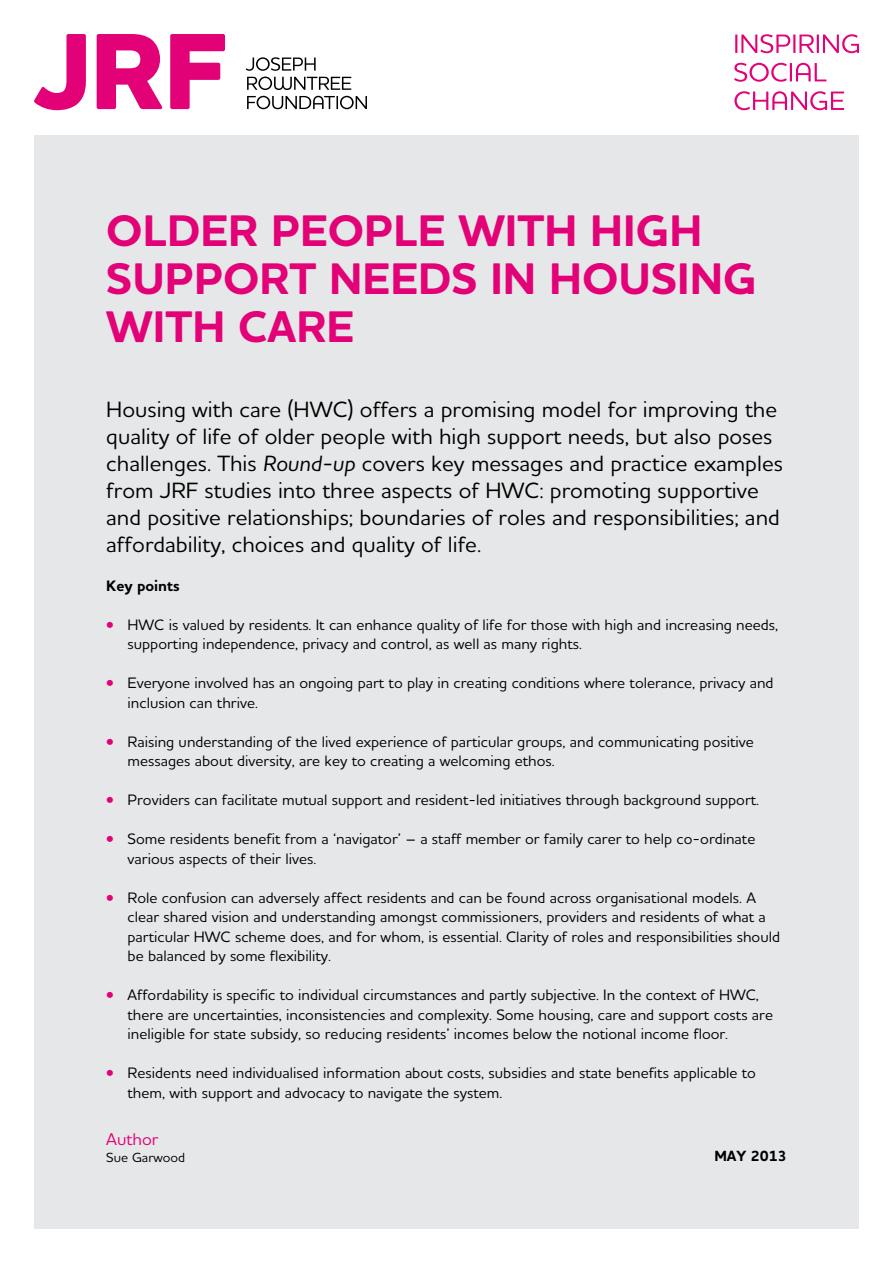
<style>
.page{position:relative;width:893px;height:1263px;background:#fff}
.page>*{position:absolute;margin:0;border:0;box-sizing:border-box;transform-origin:0 0}
.t1{font:700 45px/48px "Houschka Alt Pro";color:#e20177}
.t2{font:500 22.5px/27px "Houschka Alt Pro";color:#000}
.t3{font:500 17.25px "Houschka Alt Pro";color:#e20177}
.t4{font:500 15.3px/19.5px "Houschka Alt Pro";color:#000}
.t5{font:700 15.3px "Houschka Alt Pro";color:#000}
.t6{font:700 15px "Houschka Alt Pro";color:#000}
.t7{font:500 13.5px "Houschka Alt Pro";color:#000}
.s1{font-style:italic}
.s2{font-weight:700;font-size:15px;color:#e20177}
</style>
<div class="page">
<div style="left:34px;top:136px;width:825px;height:1093px;background:#e6e7e8"></div>
<svg style="left:34px;top:34px;width:52px;height:76px"></svg>
<svg style="left:97px;top:34px;width:66px;height:75px"></svg>
<svg style="left:170px;top:34px;width:55px;height:75px"></svg>
<svg style="left:246px;top:57px;width:70px;height:14px"></svg>
<svg style="left:247px;top:77px;width:104px;height:13px"></svg>
<svg style="left:247px;top:96px;width:120px;height:13px"></svg>
<svg style="left:735px;top:34px;width:124px;height:19px"></svg>
<svg style="left:734px;top:63px;width:92px;height:19px"></svg>
<svg style="left:734px;top:91px;width:110px;height:19px"></svg>
<h1 class="t1" style="left:106px;top:207px;width:652px">OLDER PEOPLE WITH HIGH<br>SUPPORT NEEDS IN HOUSING<br>WITH CARE</h1>
<p class="t2" style="left:106px;top:395px;width:678px">Housing with care (HWC) offers a promising model for improving the quality of life of older people with high support needs, but also poses challenges. This <span class="s1">Round-up</span> covers key messages and practice examples from JRF studies into three aspects of HWC: promoting supportive and positive relationships; boundaries of roles and responsibilities; and affordability, choices and quality of life.</p>
<p class="t5" style="left:106px;top:575px;width:75px">KEY POINTS</p>
<p class="t4" style="left:128px;top:614px;width:652px;text-indent:-21px"><span class="s2">•</span> HWC is valued by residents. It can enhance quality of life for those with high and increasing needs, supporting independence, privacy and control, as well as many rights.</p>
<p class="t4" style="left:128px;top:673px;width:647px;text-indent:-21px"><span class="s2">•</span> Everyone involved has an ongoing part to play in creating conditions where tolerance, privacy and inclusion can thrive.</p>
<p class="t4" style="left:128px;top:731px;width:628px;text-indent:-21px"><span class="s2">•</span> Raising understanding of the lived experience of particular groups, and communicating positive messages about diversity, are key to creating a welcoming ethos.</p>
<p class="t4" style="left:106px;top:790px;width:654px"><span class="s2">•</span> Providers can facilitate mutual support and resident-led initiatives through background support.</p>
<p class="t4" style="left:128px;top:829px;width:629px;text-indent:-21px"><span class="s2">•</span> Some residents benefit from a ‘navigator’ – a staff member or family carer to help co-ordinate various aspects of their lives.</p>
<p class="t4" style="left:128px;top:887px;width:654px;text-indent:-21px"><span class="s2">•</span> Role confusion can adversely affect residents and can be found across organisational models. A clear shared vision and understanding amongst commissioners, providers and residents of what a particular HWC scheme does, and for whom, is essential. Clarity of roles and responsibilities should be balanced by some flexibility.</p>
<p class="t4" style="left:128px;top:985px;width:647px;text-indent:-21px"><span class="s2">•</span> Affordability is specific to individual circumstances and partly subjective. In the context of HWC, there are uncertainties, inconsistencies and complexity. Some housing, care and support costs are ineligible for state subsidy, so reducing residents’ incomes below the notional income floor.</p>
<p class="t4" style="left:128px;top:1063px;width:630px;text-indent:-21px"><span class="s2">•</span> Residents need individualised information about costs, subsidies and state benefits applicable to them, with support and advocacy to navigate the system.</p>
<p class="t3" style="left:106px;top:1128px;width:54px">Author</p>
<p class="t7" style="left:106px;top:1148px;width:80px">Sue Garwood</p>
<p class="t6" style="left:714px;top:1146px;width:74px">MAY 2013</p>
</div>
